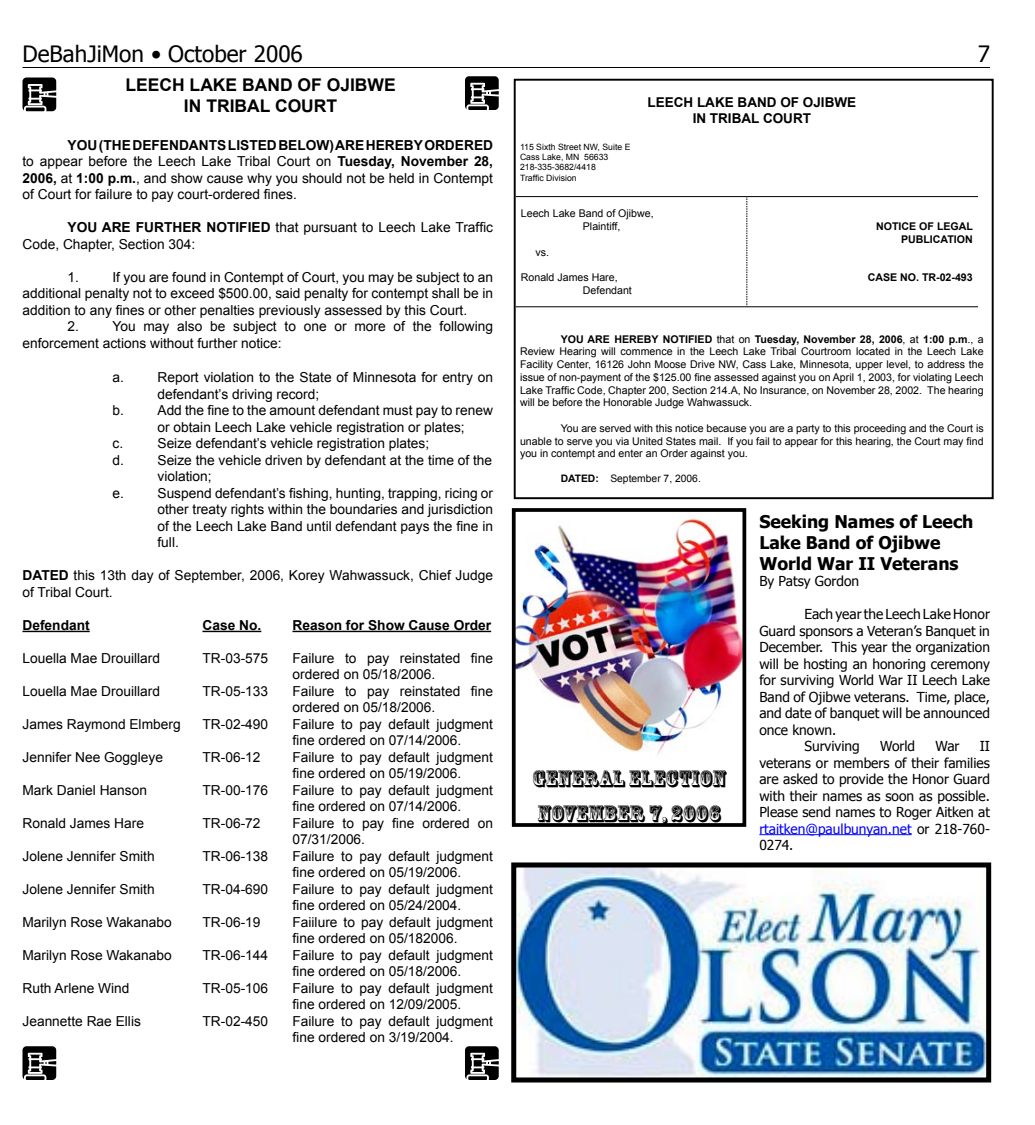
<style>
.page{position:relative;width:1035px;height:1125px;background:#fff}
.page>*{position:absolute;margin:0;border:0;box-sizing:border-box;transform-origin:0 0}
.t1{font:22.5px/35px "Rosewood Std";letter-spacing:.01em;color:#000}
.t2{font:22.5px "Tahoma";color:#000}
.t3{font:700 17.5px/21px "Tahoma";color:#000}
.t4{font:700 17.5px/21px "Arial";color:#000;text-align:center}
.t5{font:13.75px/16.5px "Arial";color:#000}
.t6{font:13.75px/16.5px "Tahoma";color:#000;text-align:justify}
.t7{font:700 13.75px "Arial";color:#000}
.t8{font:700 13.5px/16.2px "Arial";color:#000;text-align:center}
.t9{font:10.62px/12.8px "Arial";color:#000}
.t10{font:700 10.62px/12.8px "Arial";color:#000;text-align:right}
.t11{font:10.25px "Arial";color:#000}
.t12{font:8.75px/10.4px "Arial";color:#000}
.s1{font-weight:700}
.s2{color:#00f}
</style>
<div class="page">
<hr style="left:22px;top:67px;width:968px;height:1px;background:#000">
<hr style="left:516px;top:196px;width:231px;height:1px;background:#000">
<hr style="left:747px;top:196px;width:231px;height:1px;background:#000">
<hr style="left:516px;top:307px;width:231px;height:1px;background:#000">
<hr style="left:747px;top:307px;width:231px;height:1px;background:#000">
<svg style="left:747px;top:197px;width:1px;height:110px"></svg>
<div style="left:514px;top:79px;width:480px;height:420px;border:2px solid #000"></div>
<hr style="left:22px;top:631px;width:68px;height:1px;background:#000">
<hr style="left:202px;top:631px;width:59px;height:1px;background:#000">
<hr style="left:292px;top:631px;width:199px;height:1px;background:#000">
<img style="left:517px;top:868px;width:468px;height:208px">
<div style="left:511px;top:862px;width:480px;height:220px;border:5px solid #000"></div>
<img style="left:517px;top:518px;width:224px;height:237px">
<div style="left:512px;top:508px;width:234px;height:319px;border:4px solid #000"></div>
<hr style="left:759px;top:834px;width:153px;height:1px;background:#00f">
<svg style="left:22px;top:1046px;width:34px;height:34px"></svg>
<svg style="left:465px;top:1046px;width:34px;height:34px"></svg>
<svg style="left:465px;top:76px;width:34px;height:34px"></svg>
<svg style="left:22px;top:78px;width:34px;height:33px"></svg>
<h1 class="t2" style="left:22px;top:39px;width:282px">DeBahJiMon • October 2006</h1>
<p class="t4" style="left:125px;top:75px;width:272px">LEECH LAKE BAND OF OJIBWE<br>IN TRIBAL COURT</p>
<p class="t5" style="left:22px;top:137px;width:472px;text-align:justify;text-indent:45px"><span class="s1">YOU (THE DEFENDANTS LISTED BELOW) ARE HEREBY ORDERED </span>to appear before the Leech Lake Tribal Court on <span class="s1">Tuesday, November 28, 2006,</span> at <span class="s1">1:00 p.m.</span>, and show cause why you should not be held in Contempt of Court for failure to pay court-ordered fines.</p>
<p class="t5" style="left:22px;top:220px;width:472px;text-indent:45px"><span class="s1">YOU ARE FURTHER NOTIFIED</span> that pursuant to Leech Lake Traffic<br>Code, Chapter, Section 304:</p>
<p class="t5" style="left:68px;top:269px;width:13px">1.</p>
<p class="t5" style="left:113px;top:269px;width:382px">If you are found in Contempt of Court, you may be subject to an</p>
<p class="t5" style="left:22px;top:286px;width:472px">additional penalty not to exceed $500.00, said penalty for contempt shall be in</p>
<p class="t5" style="left:22px;top:302px;width:446px">addition to any fines or other penalties previously assessed by this Court.</p>
<p class="t5" style="left:68px;top:319px;width:13px">2.</p>
<p class="t5" style="left:22px;top:319px;width:472px;text-indent:90px">You may also be subject to one or more of the following enforcement actions without further notice:</p>
<p class="t5" style="left:112px;top:370px;width:13px">a.</p>
<p class="t5" style="left:158px;top:370px;width:337px">Report violation to the State of Minnesota for entry on defendant’s driving record;</p>
<p class="t5" style="left:112px;top:403px;width:13px">b.</p>
<p class="t5" style="left:158px;top:403px;width:337px">Add the fine to the amount defendant must pay to renew or obtain Leech Lake vehicle registration or plates;</p>
<p class="t5" style="left:112px;top:436px;width:12px">c.</p>
<p class="t5" style="left:158px;top:436px;width:273px">Seize defendant’s vehicle registration plates;</p>
<p class="t5" style="left:112px;top:452px;width:13px">d.</p>
<p class="t5" style="left:158px;top:452px;width:336px">Seize the vehicle driven by defendant at the time of the violation;</p>
<p class="t5" style="left:112px;top:485px;width:13px">e.</p>
<p class="t5" style="left:158px;top:485px;width:337px;text-align:justify">Suspend defendant’s fishing, hunting, trapping, ricing or other treaty rights within the boundaries and jurisdiction of the Leech Lake Band until defendant pays the fine in full.</p>
<p class="t5" style="left:22px;top:568px;width:472px"><span class="s1">DATED</span> this 13th day of September, 2006, Korey Wahwassuck, Chief Judge of Tribal Court.</p>
<p class="t7" style="left:22px;top:616px;width:69px">Defendant</p>
<p class="t7" style="left:202px;top:616px;width:60px">Case No.</p>
<p class="t7" style="left:292px;top:616px;width:200px">Reason for Show Cause Order</p>
<p class="t5" style="left:23px;top:650px;width:139px">Louella Mae Drouillard</p>
<p class="t5" style="left:203px;top:650px;width:67px">TR-03-575</p>
<p class="t5" style="left:292px;top:650px;width:202px">Failure to pay reinstated fine ordered on 05/18/2006.</p>
<p class="t5" style="left:23px;top:683px;width:139px">Louella Mae Drouillard</p>
<p class="t5" style="left:203px;top:683px;width:67px">TR-05-133</p>
<p class="t5" style="left:292px;top:683px;width:202px">Failure to pay reinstated fine ordered on 05/18/2006.</p>
<p class="t5" style="left:23px;top:716px;width:160px">James Raymond Elmberg</p>
<p class="t5" style="left:203px;top:716px;width:67px">TR-02-490</p>
<p class="t5" style="left:292px;top:716px;width:202px">Failure to pay default judgment fine ordered on 07/14/2006.</p>
<p class="t5" style="left:23px;top:749px;width:142px">Jennifer Nee Goggleye</p>
<p class="t5" style="left:203px;top:749px;width:60px">TR-06-12</p>
<p class="t5" style="left:292px;top:749px;width:202px">Failure to pay default judgment fine ordered on 05/19/2006.</p>
<p class="t5" style="left:23px;top:782px;width:126px">Mark Daniel Hanson</p>
<p class="t5" style="left:203px;top:782px;width:67px">TR-00-176</p>
<p class="t5" style="left:292px;top:782px;width:202px">Failure to pay default judgment fine ordered on 07/14/2006.</p>
<p class="t5" style="left:23px;top:815px;width:123px">Ronald James Hare</p>
<p class="t5" style="left:203px;top:815px;width:60px">TR-06-72</p>
<p class="t5" style="left:292px;top:815px;width:202px">Failure to pay fine ordered on<br>07/31/2006.</p>
<p class="t5" style="left:23px;top:848px;width:134px">Jolene Jennifer Smith</p>
<p class="t5" style="left:203px;top:848px;width:67px">TR-06-138</p>
<p class="t5" style="left:292px;top:848px;width:202px">Failure to pay default judgment fine ordered on 05/19/2006.</p>
<p class="t5" style="left:23px;top:881px;width:134px">Jolene Jennifer Smith</p>
<p class="t5" style="left:203px;top:881px;width:67px">TR-04-690</p>
<p class="t5" style="left:292px;top:881px;width:202px">Failure to pay default judgment fine ordered on 05/24/2004.</p>
<p class="t5" style="left:23px;top:914px;width:151px">Marilyn Rose Wakanabo</p>
<p class="t5" style="left:203px;top:914px;width:60px">TR-06-19</p>
<p class="t5" style="left:292px;top:914px;width:202px">Faiilure to pay default judgment fine ordered on 05/182006.</p>
<p class="t5" style="left:23px;top:947px;width:151px">Marilyn Rose Wakanabo</p>
<p class="t5" style="left:203px;top:947px;width:67px">TR-06-144</p>
<p class="t5" style="left:292px;top:947px;width:202px">Failure to pay default judgment fine ordered on 05/18/2006.</p>
<p class="t5" style="left:23px;top:980px;width:108px">Ruth Arlene Wind</p>
<p class="t5" style="left:203px;top:980px;width:67px">TR-05-106</p>
<p class="t5" style="left:292px;top:980px;width:202px">Failure to pay default judgment fine ordered on 12/09/2005.</p>
<p class="t5" style="left:23px;top:1013px;width:120px">Jeannette Rae Ellis</p>
<p class="t5" style="left:203px;top:1013px;width:67px">TR-02-450</p>
<p class="t5" style="left:292px;top:1013px;width:202px">Failure to pay default judgment fine ordered on 3/19/2004.</p>
<p class="t8" style="left:647px;top:94px;width:210px">LEECH LAKE BAND OF OJIBWE<br>IN TRIBAL COURT</p>
<p class="t12" style="left:520px;top:141px;width:112px">115 Sixth Street NW, Suite E<br>Cass Lake, MN 56633<br>218-335-3682/4418<br>Traffic Division</p>
<p class="t9" style="left:583px;top:207px;width:72px;text-indent:-62px">Leech Lake Band of Ojibwe,<br>Plaintiff,</p>
<p class="t9" style="left:536px;top:246px;width:15px">vs.</p>
<p class="t9" style="left:583px;top:271px;width:51px;text-indent:-62px">Ronald James Hare,<br>Defendant</p>
<p class="t10" style="left:876px;top:220px;width:98px">NOTICE OF LEGAL<br>PUBLICATION</p>
<p class="t10" style="left:868px;top:271px;width:107px">CASE NO. TR-02-493</p>
<p class="t9" style="left:520px;top:333px;width:465px;text-align:justify;text-indent:41px"><span class="s1">YOU ARE HEREBY NOTIFIED</span> that on <span class="s1">Tuesday, November 28, 2006</span>, at <span class="s1">1:00 p.m</span>., a Review Hearing will commence in the Leech Lake Tribal Courtroom located in the Leech Lake Facility Center, 16126 John Moose Drive NW, Cass Lake, Minnesota, upper level, to address the issue of non-payment of the $125.00 fine assessed against you on April 1, 2003, for violating Leech Lake Traffic Code, Chapter 200, Section 214.A, No Insurance, on November 28, 2002. The hearing will be before the Honorable Judge Wahwassuck.</p>
<p class="t9" style="left:520px;top:422px;width:465px;text-align:justify;text-indent:41px">You are served with this notice because you are a party to this proceeding and the Court is unable to serve you via United States mail. If you fail to appear for this hearing, the Court may find you in contempt and enter an Order against you.</p>
<p class="t11" style="left:561px;top:472px;width:142px"><span class="s1">DATED:</span> September 7, 2006.</p>
<h1 class="t1" style="left:532px;top:761px;width:195px">GENERAL ELECTION<br>NOVEMBER 7, 2006</h1>
<p class="t3" style="left:759px;top:510px;width:216px">Seeking Names of Leech<br>Lake Band of Ojibwe<br>World War II Veterans</p>
<p class="t6" style="left:759px;top:572px;width:101px">By Patsy Gordon</p>
<p class="t6" style="left:804px;top:605px;width:187px">Each year the Leech Lake Honor</p>
<p class="t6" style="left:759px;top:622px;width:232px">Guard sponsors a Veteran’s Banquet in</p>
<p class="t6" style="left:759px;top:638px;width:232px">December. This year the organization</p>
<p class="t6" style="left:759px;top:655px;width:232px">will be hosting an honoring ceremony</p>
<p class="t6" style="left:759px;top:671px;width:232px">for surviving World War II Leech Lake</p>
<p class="t6" style="left:759px;top:688px;width:232px">Band of Ojibwe veterans. Time, place,</p>
<p class="t6" style="left:759px;top:704px;width:232px">and date of banquet will be announced</p>
<p class="t6" style="left:759px;top:721px;width:79px">once known.</p>
<p class="t6" style="left:804px;top:737px;width:57px">Surviving</p>
<p class="t6" style="left:880px;top:737px;width:37px">World</p>
<p class="t6" style="left:935px;top:737px;width:26px">War</p>
<p class="t6" style="left:759px;top:737px;width:232px;text-indent:220px">II veterans or members of their families are asked to provide the Honor Guard with their names as soon as possible.<br>Please send names to Roger Aitken at <span class="s2">rtaitken@paulbunyan.net</span> or 218-760- 0274.</p>
</div>
